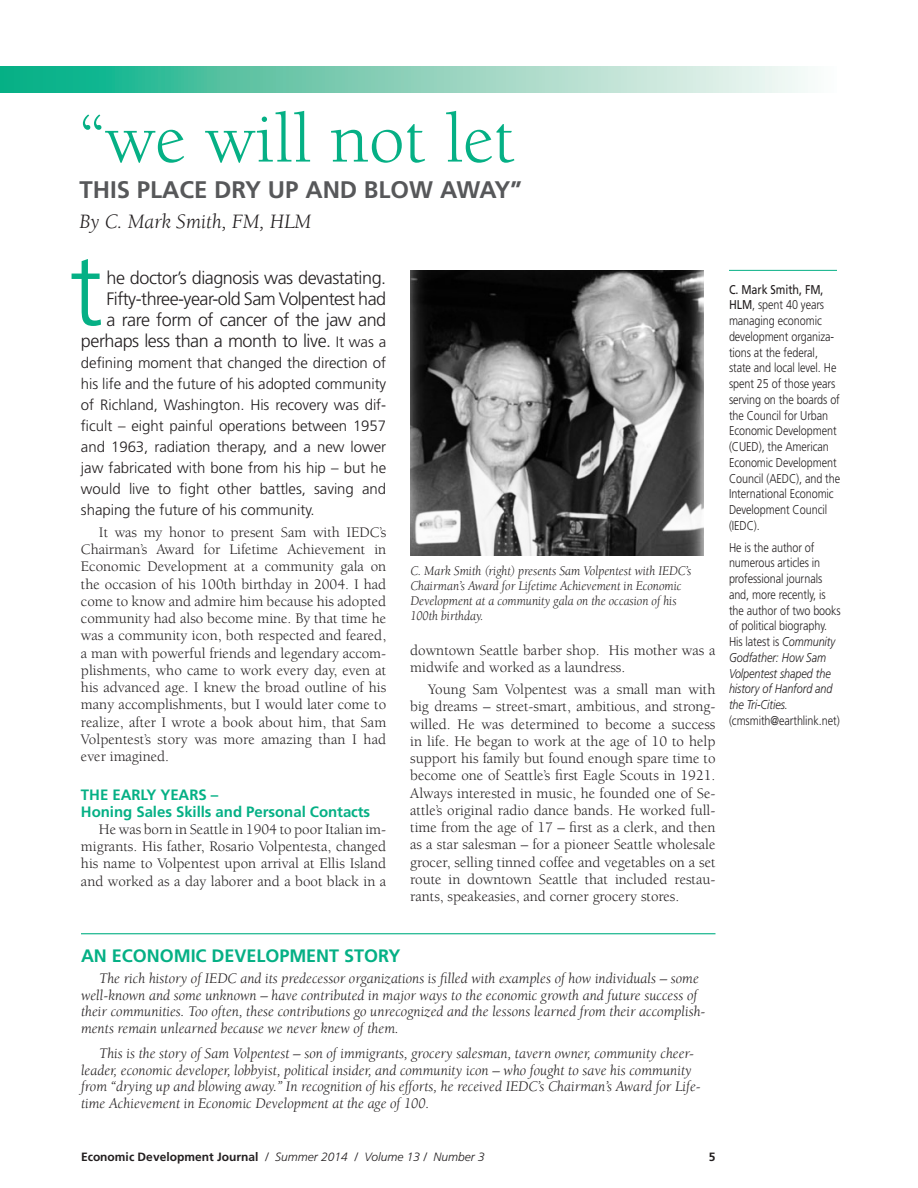
<style>
.page{position:relative;width:918px;height:1188px;background:#fff}
.page>*{position:absolute;margin:0;border:0;box-sizing:border-box;transform-origin:0 0}
.t1{font:300 100.5px "Frutiger";color:#05b085}
.t2{font:72px "Berkeley";color:#05b085}
.t3{font:700 24px "Frutiger";color:#57585a}
.t4{font:italic 21px "Berkeley";color:#231f20}
.t5{font:300 18px/21px "Frutiger";letter-spacing:-.025em;color:#231f20;text-align:right}
.t6{font:700 18px "Frutiger";color:#05b085}
.t7{font:15px/17.2px "Berkeley";color:#231f20;text-align:justify}
.t8{font:italic 15px/16.5px "Berkeley";color:#231f20}
.t9{font:300 15px/21px "Frutiger";letter-spacing:-.005em;color:#231f20;text-align:justify}
.t10{font:700 15px/16.5px "Frutiger";letter-spacing:-.005em;color:#05b085}
.t11{font:italic 13.5px/15px "Berkeley";color:#231f20;scale:.95 1}
.t12{font:300 12.75px/15.8px "Frutiger";letter-spacing:-.005em;color:#231f20;scale:.85 1}
.t13{font:italic 300 12px "Frutiger";color:#231f20}
.t14{font:700 12px "Frutiger";color:#231f20}
.s1{font-size:15px}
.s2{font-weight:400}
.s3{font-style:italic}
.s4{font-weight:700;font-style:normal}
</style>
<div class="page">
<hr style="left:81px;top:933px;width:635px;height:1px;background:#05b085">
<svg style="left:0;top:66px;width:808px;height:27px;background:#83d1ba"></svg>
<hr style="left:729px;top:270px;width:108px;height:1px;background:#05b085">
<img style="left:410px;top:271px;width:294px;height:284px">
<h2 class="t2" style="left:80px;top:101px;width:437px">“we will not let</h2>
<h3 class="t3" style="left:80px;top:175px;width:444px">Th is Place Dry Up and Blow Away”</h3>
<h3 class="t4" style="left:80px;top:210px;width:233px">By C. Mark Smith, FM, HLM</h3>
<h1 class="t1" style="left:70px;top:233px;width:35px">t</h1>
<p class="t5" style="left:81px;top:267px;width:307px">he doctor’s diagnosis was devastating.<br>Fifty-three-year-old Sam Volpentest had<br>a rare form of cancer of the jaw and perhaps less than a month to live. <span class="s1">It was a</span></p>
<p class="t9" style="left:81px;top:352px;width:307px">defining moment that changed the direction of his life and the future of his adopted community of Richland, Washington. His recovery was dif&shy;ficult – eight painful operations between 1957 and 1963, radiation therapy, and a new lower jaw fabricated with bone from his hip – but he would live to fight other battles, saving and shaping the future of his community.</p>
<p class="t7" style="left:81px;top:524px;width:307px;text-indent:18px">It was my honor to present Sam with IEDC’s Chairman’s Award for Lifetime Achievement in Economic Development at a community gala on the occasion of his 100th birthday in 2004. I had come to know and admire him because his adopted community had also become mine. By that time he was a community icon, both respected and feared, a man with powerful friends and legendary accom&shy;plishments, who came to work every day, even at his advanced age. I knew the broad outline of his many accomplishments, but I would later come to realize, after I wrote a book about him, that Sam Volpentest’s story was more amazing than I had ever imagined.</p>
<p class="t10" style="left:81px;top:787px;width:10px">The</p>
<p class="t10" style="left:81px;top:787px;width:291px;text-indent:31px">Early Years –<br>Honing Sales Skills and Personal Contacts</p>
<p class="t7" style="left:81px;top:821px;width:307px">He was born in Seattle in 1904 to poor Italian im&shy;migrants. His father, Rosario Volpentesta, changed his name to Volpentest upon arrival at Ellis Island and worked as a day laborer and a boot black in a</p>
<p class="t11" style="left:410px;top:564px;width:297px">C. Mark Smith (right) presents Sam Volpentest with IEDC’s Chairman’s Award for Lifetime Achievement in Economic Development at a community gala on the occasion of his 100th birthday.</p>
<p class="t7" style="left:410px;top:642px;width:307px">downtown Seattle barber shop. His mother was a midwife and worked as a laundress.</p>
<p class="t7" style="left:410px;top:681px;width:307px;text-indent:18px">Young Sam Volpentest was a small man with big dreams – street-smart, ambitious, and strong&shy;willed. He was determined to become a success in life. He began to work at the age of 10 to help support his family but found enough spare time to become one of Seattle’s first Eagle Scouts in 1921.<br>Always interested in music, he founded one of Se&shy;attle’s original radio dance bands. He worked full&shy;time from the age of 17 – first as a clerk, and then as a star salesman – for a pioneer Seattle wholesale grocer, selling tinned coffee and vegetables on a set route in downtown Seattle that included restau&shy;rants, speakeasies, and corner grocery stores.</p>
<p class="t12" style="left:729px;top:281px;width:132px"><span class="s2">C. Mark Smith, FM,<br>HLM</span>, spent 40 years managing economic development organiza&shy;tions at the federal, state and local level. He spent 25 of those years serving on the boards of the Council for Urban<br>Economic Development (CUED), the American<br>Economic Development<br>Council (AEDC), and the<br>International Economic<br>Development Council (IEDC).</p>
<p class="t12" style="left:729px;top:539px;width:133px">He is the author of numerous articles in professional journals and, more recently, is the author of two books of political biography.<br>His latest is <span class="s3">Community<br>Godfather: How Sam<br>Volpentest shaped the history of Hanford and the Tri-Cities.</span></p>
<p class="t12" style="left:729px;top:712px;width:132px">(cmsmith@earthlink.net)</p>
<p class="t6" style="left:81px;top:945px;width:321px">An Economic Development Story</p>
<p class="t8" style="left:81px;top:971px;width:626px;text-indent:18px">The rich history of IEDC and its predecessor organizations is filled with examples of how individuals – some well-known and some unknown – have contributed in major ways to the economic growth and future success of their communities. Too often, these contributions go unrecognized and the lessons learned from their accomplish&shy;ments remain unlearned because we never knew of them.</p>
<p class="t8" style="left:81px;top:1046px;width:621px;text-indent:18px">This is the story of Sam Volpentest – son of immigrants, grocery salesman, tavern owner, community cheer&shy;leader, economic developer, lobbyist, political insider, and community icon – who fought to save his community from “drying up and blowing away.” In recognition of his efforts, he received IEDC’s Chairman’s Award for Life&shy;time Achievement in Economic Development at the age of 100.</p>
<p class="t13" style="left:81px;top:1150px;width:405px"><span class="s4">Economic Development Journal</span> / Summer 2014 / Volume 13 / Number 3</p>
<p class="t14" style="left:709px;top:1150px;width:8px">5</p>
</div>
